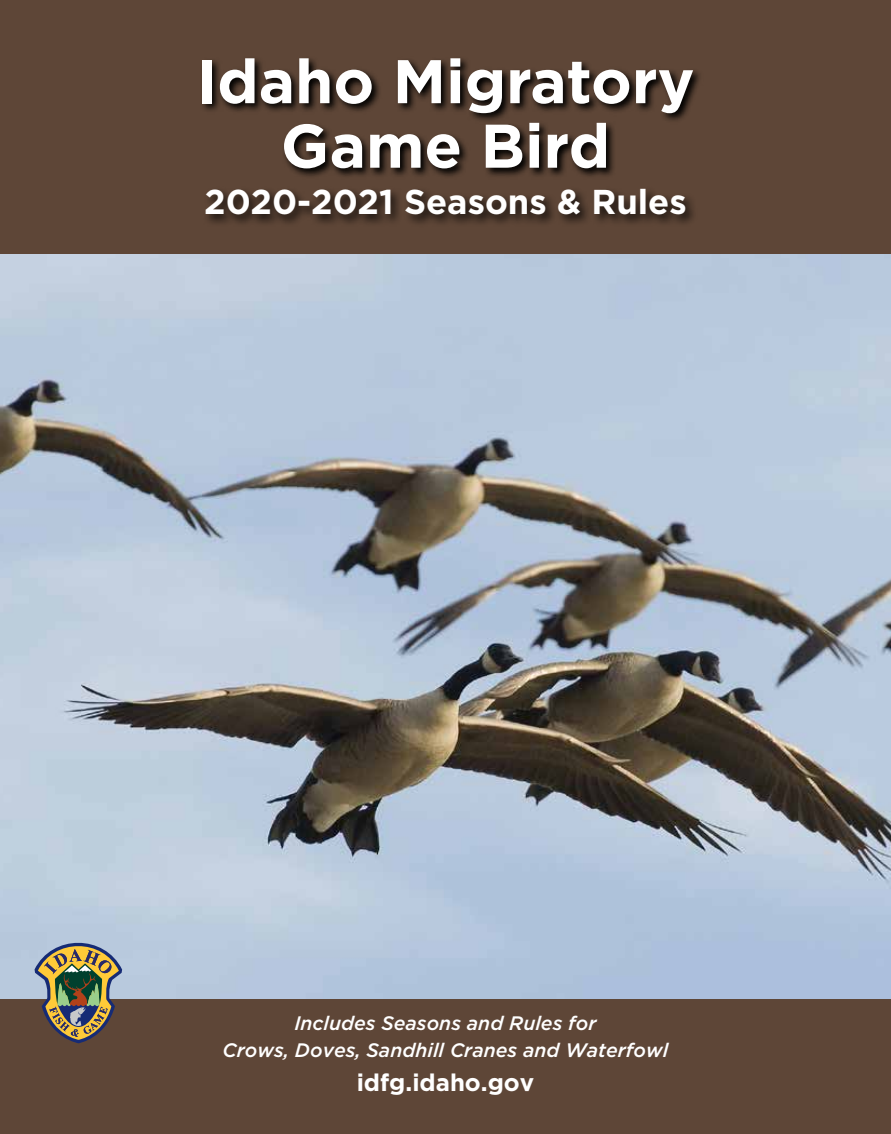
<style>
.page{position:relative;width:891px;height:1134px;background:#fff}
.page>*{position:absolute;margin:0;border:0;box-sizing:border-box;transform-origin:0 0}
.t1{font:700 61.5px/64.5px "Gotham";color:#fff;text-align:center}
.t2{font:700 34.5px "Gotham";color:#fff}
.t3{font:700 24px "Gotham";color:#fff}
.t4{font:italic 500 19.5px/27px "Gotham";color:#fff;text-align:center}
</style>
<div class="page">
<img style="left:0;top:253px;width:891px;height:746px">
<div style="left:0;top:999px;width:891px;height:135px;background:#5e4637"></div>
<div style="left:0;top:0;width:891px;height:253px;background:#5e4637"></div>
<svg style="left:202px;top:59px;width:498px;height:117px"></svg>
<svg style="left:35px;top:943px;width:87px;height:100px"></svg>
<div style="left:203px;top:186px;width:495px;height:42px;background:#000;opacity:.75"></div>
<h1 class="t1" style="left:197px;top:49px;width:499px">Idaho Migratory<br>Game Bird</h1>
<h2 class="t2" style="left:204px;top:179px;width:484px">2020-2021 Seasons &amp; Rules</h2>
<p class="t4" style="left:223px;top:1010px;width:447px">Includes Seasons and Rules for<br>Crows, Doves, Sandhill Cranes and Waterfowl</p>
<p class="t3" style="left:357px;top:1067px;width:179px">idfg.idaho.gov</p>
</div>
